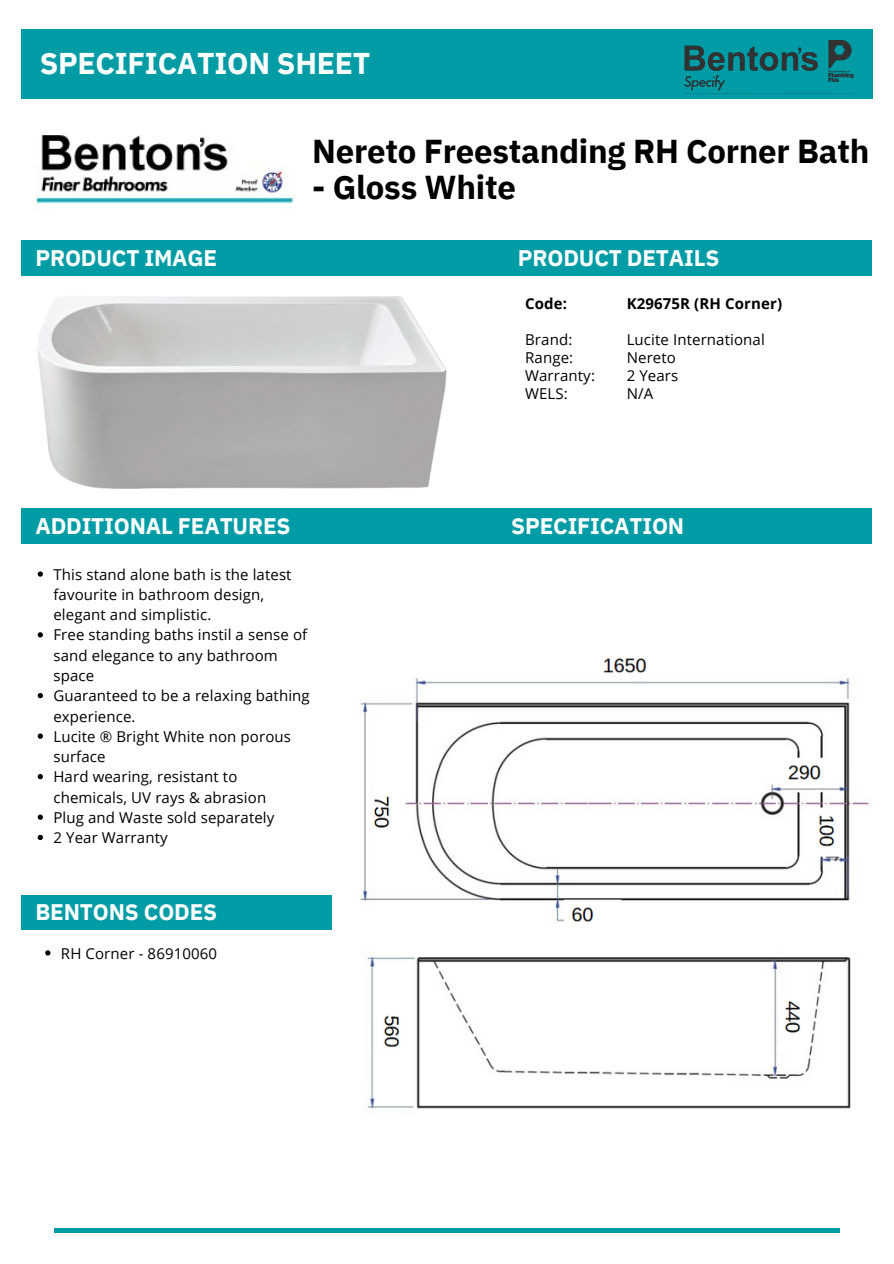
<style>
.page{position:relative;width:894px;height:1264px;background:#fff}
.page>*{position:absolute;margin:0;border:0;box-sizing:border-box;transform-origin:0 0}
.t1{font:700 33px "IBM Plex Sans";letter-spacing:-.01em;color:#000}
.t2{font:700 30px "IBM Plex Sans";letter-spacing:-.01em;color:#fcfefd}
.t3{font:700 22.5px "IBM Plex Sans";letter-spacing:-.01em;color:#fcfefd}
.t4{font:15px/20.2px "Open Sans";letter-spacing:.01em;color:#000}
.t5{font:700 15px "Open Sans";letter-spacing:.01em;color:#000}
</style>
<div class="page">
<img style="left:35px;top:135px;width:258px;height:69px">
<div style="left:21px;top:30px;width:851px;height:69px;background:#009ca6"></div>
<img style="left:684px;top:41px;width:169px;height:53px">
<div style="left:22px;top:241px;width:849px;height:35px;background:#009ca6"></div>
<div style="left:54px;top:1228px;width:785px;height:5px;background:#009ca6"></div>
<div style="left:21px;top:509px;width:849px;height:35px;background:#009ca6"></div>
<div style="left:21px;top:895px;width:311px;height:34px;background:#009ca6"></div>
<img style="left:37px;top:296px;width:410px;height:193px">
<img style="left:360px;top:658px;width:509px;height:451px">
<svg style="left:38px;top:571px;width:5px;height:5px"></svg>
<svg style="left:38px;top:632px;width:5px;height:5px"></svg>
<svg style="left:38px;top:693px;width:5px;height:5px"></svg>
<svg style="left:38px;top:733px;width:5px;height:5px"></svg>
<svg style="left:38px;top:774px;width:5px;height:5px"></svg>
<svg style="left:38px;top:814px;width:5px;height:5px"></svg>
<svg style="left:38px;top:834px;width:5px;height:6px"></svg>
<svg style="left:45px;top:950px;width:5px;height:5px"></svg>
<p class="t2" style="left:40px;top:43px;width:332px">SPECIFICATION SHEET</p>
<p class="t1" style="left:312px;top:129px;width:558px">Nereto Freestanding RH Corner Bath</p>
<p class="t1" style="left:312px;top:165px;width:205px">- Gloss White</p>
<p class="t3" style="left:35px;top:243px;width:183px">PRODUCT IMAGE</p>
<p class="t3" style="left:518px;top:243px;width:203px">PRODUCT DETAILS</p>
<p class="t5" style="left:525px;top:293px;width:43px">Code:</p>
<p class="t4" style="left:525px;top:330px;width:71px;line-height:18px">Brand:<br>Range:<br>Warranty:<br>WELS:</p>
<p class="t5" style="left:626px;top:293px;width:157px">K29675R (RH Corner)</p>
<p class="t4" style="left:626px;top:329px;width:140px">Lucite International</p>
<p class="t4" style="left:626px;top:347px;width:51px">Nereto</p>
<p class="t4" style="left:626px;top:365px;width:53px">2 Years</p>
<p class="t4" style="left:626px;top:383px;width:28px">N/A</p>
<p class="t3" style="left:35px;top:511px;width:256px">ADDITIONAL FEATURES</p>
<p class="t3" style="left:511px;top:511px;width:174px">SPECIFICATION</p>
<p class="t4" style="left:53px;top:563px;width:239px">This stand alone bath is the latest favourite in bathroom design, elegant and simplistic.</p>
<p class="t4" style="left:53px;top:624px;width:255px">Free standing baths instil a sense of sand elegance to any bathroom space</p>
<p class="t4" style="left:53px;top:685px;width:258px">Guaranteed to be a relaxing bathing experience.</p>
<p class="t4" style="left:53px;top:725px;width:239px">Lucite ® Bright White non porous surface</p>
<p class="t4" style="left:53px;top:766px;width:214px">Hard wearing, resistant to chemicals, UV rays &amp; abrasion</p>
<p class="t4" style="left:53px;top:806px;width:222px">Plug and Waste sold separately</p>
<p class="t4" style="left:53px;top:827px;width:116px">2 Year Warranty</p>
<p class="t3" style="left:35px;top:897px;width:183px">BENTONS CODES</p>
<p class="t4" style="left:61px;top:942px;width:158px">RH Corner - 86910060</p>
</div>
